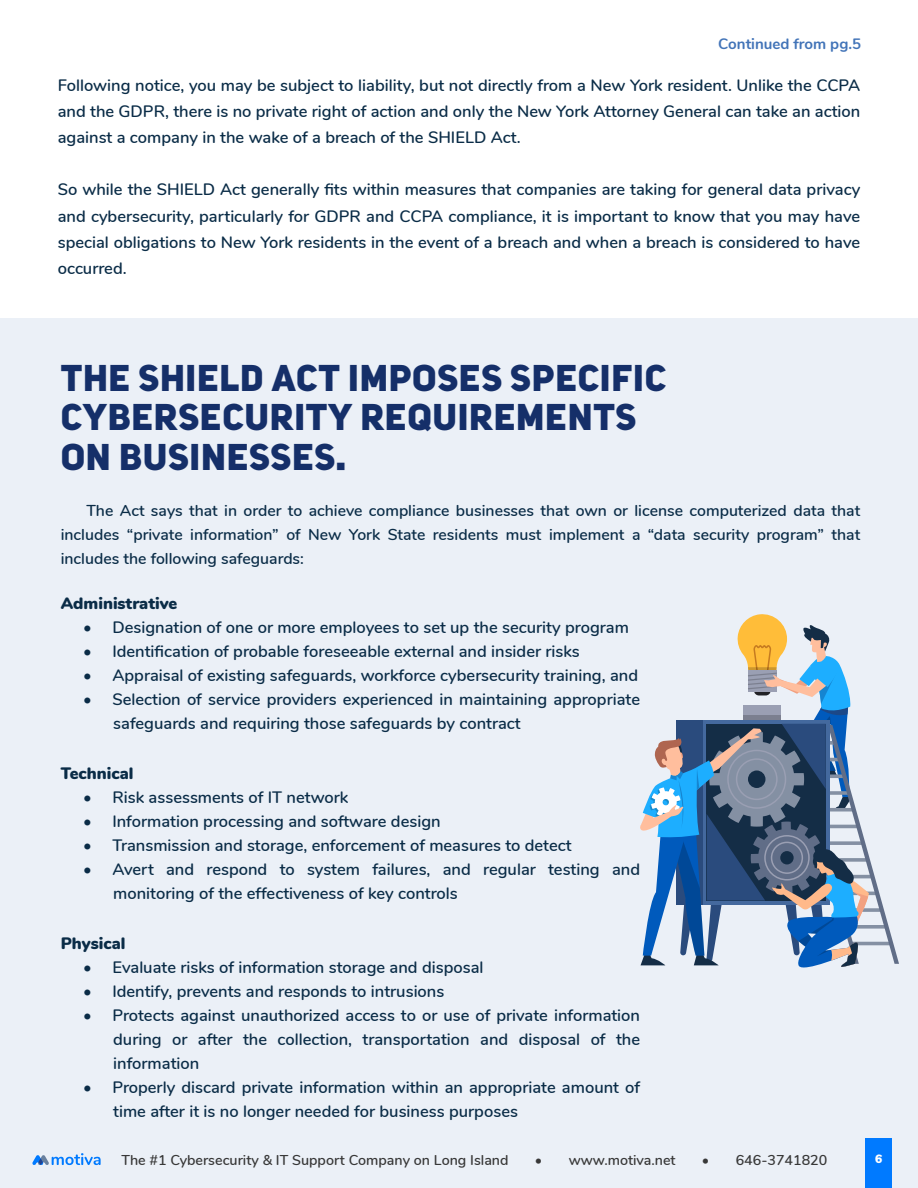
<style>
.page{position:relative;width:918px;height:1188px;background:#fff}
.page>*{position:absolute;margin:0;border:0;box-sizing:border-box;transform-origin:0 0}
.t1{font:36.9px/39.6px "Bold";letter-spacing:.02em;color:#152f69}
.t2{font:600 16.5px/26.1px "Nunito";color:#0a2c47;text-align:justify}
.t3{font:900 16.5px "Nunito";color:#0a2c47}
.t4{font:600 15.75px/24px "Nunito";color:#0a2c47;text-align:justify}
.t5{font:700 15px "Nunito";color:#4274b8}
.t6{font:600 14.25px "Nunito";color:#383838}
.t7{font:900 12px "Nunito";color:#fff}
</style>
<div class="page">
<div style="left:0;top:319px;width:918px;height:869px;background:#ebf0f7"></div>
<div style="left:865px;top:1138px;width:26px;height:50px;background:#007aff"></div>
<svg style="left:32px;top:1153px;width:69px;height:12px"></svg>
<svg style="left:640px;top:614px;width:259px;height:354px"></svg>
<div style="left:743px;top:705px;width:38px;height:15px;background:#9a9fb3"></div>
<div style="left:743px;top:715px;width:38px;height:5px;background:#7b7f8f"></div>
<p class="t5" style="left:718px;top:32px;width:144px">Continued from pg.5</p>
<p class="t2" style="left:58px;top:71px;width:804px">Following notice, you may be subject to liability, but not directly from a New York resident. Unlike the CCPA and the GDPR, there is no private right of action and only the New York Attorney General can take an action against a company in the wake of a breach of the SHIELD Act.</p>
<p class="t2" style="left:58px;top:176px;width:804px">So while the SHIELD Act generally fits within measures that companies are taking for general data privacy and cybersecurity, particularly for GDPR and CCPA compliance, it is important to know that you may have special obligations to New York residents in the event of a breach and when a breach is considered to have occurred.</p>
<h1 class="t1" style="left:61px;top:357px;width:607px">THE SHIELD ACT IMPOSES SPECIFIC<br>CYBERSECURITY REQUIREMENTS<br>ON BUSINESSES.</h1>
<p class="t4" style="left:61px;top:497px;width:801px;text-indent:26px">The Act says that in order to achieve compliance businesses that own or license computerized data that includes “private information” of New York State residents must implement a “data security program” that includes the following safeguards:</p>
<p class="t3" style="left:61px;top:591px;width:118px">Administrative</p>
<p class="t2" style="left:83px;top:613px;width:547px">• Designation of one or more employees to set up the security program</p>
<p class="t2" style="left:83px;top:637px;width:498px">• Identification of probable foreseeable external and insider risks</p>
<p class="t2" style="left:83px;top:661px;width:556px">• Appraisal of existing safeguards, workforce cybersecurity training, and</p>
<p class="t2" style="left:113px;top:687px;width:528px;line-height:24px;text-indent:-30px">• Selection of service providers experienced in maintaining appropriate safeguards and requiring those safeguards by contract</p>
<p class="t3" style="left:61px;top:761px;width:74px">Technical</p>
<p class="t2" style="left:83px;top:784px;width:267px">• Risk assessments of IT network</p>
<p class="t2" style="left:83px;top:808px;width:359px">• Information processing and software design</p>
<p class="t2" style="left:83px;top:832px;width:490px">• Transmission and storage, enforcement of measures to detect</p>
<p class="t2" style="left:113px;top:857px;width:528px;line-height:24px;text-indent:-30px">• Avert and respond to system failures, and regular testing and monitoring of the effectiveness of key controls</p>
<p class="t3" style="left:61px;top:931px;width:66px">Physical</p>
<p class="t2" style="left:83px;top:954px;width:402px">• Evaluate risks of information storage and disposal</p>
<p class="t2" style="left:83px;top:978px;width:363px">• Identify, prevents and responds to intrusions</p>
<p class="t2" style="left:113px;top:1003px;width:528px;line-height:24px;text-indent:-30px">• Protects against unauthorized access to or use of private information during or after the collection, transportation and disposal of the information</p>
<p class="t2" style="left:113px;top:1075px;width:528px;line-height:24px;text-indent:-30px">• Properly discard private information within an appropriate amount of time after it is no longer needed for business purposes</p>
<p class="t6" style="left:121px;top:1149px;width:389px">The #1 Cybersecurity &amp; IT Support Company on Long Island</p>
<p class="t6" style="left:535px;top:1149px;width:142px">• www.motiva.net</p>
<p class="t6" style="left:702px;top:1149px;width:127px">• 646-3741820</p>
<p class="t7" style="left:875px;top:1150px;width:9px">6</p>
</div>
